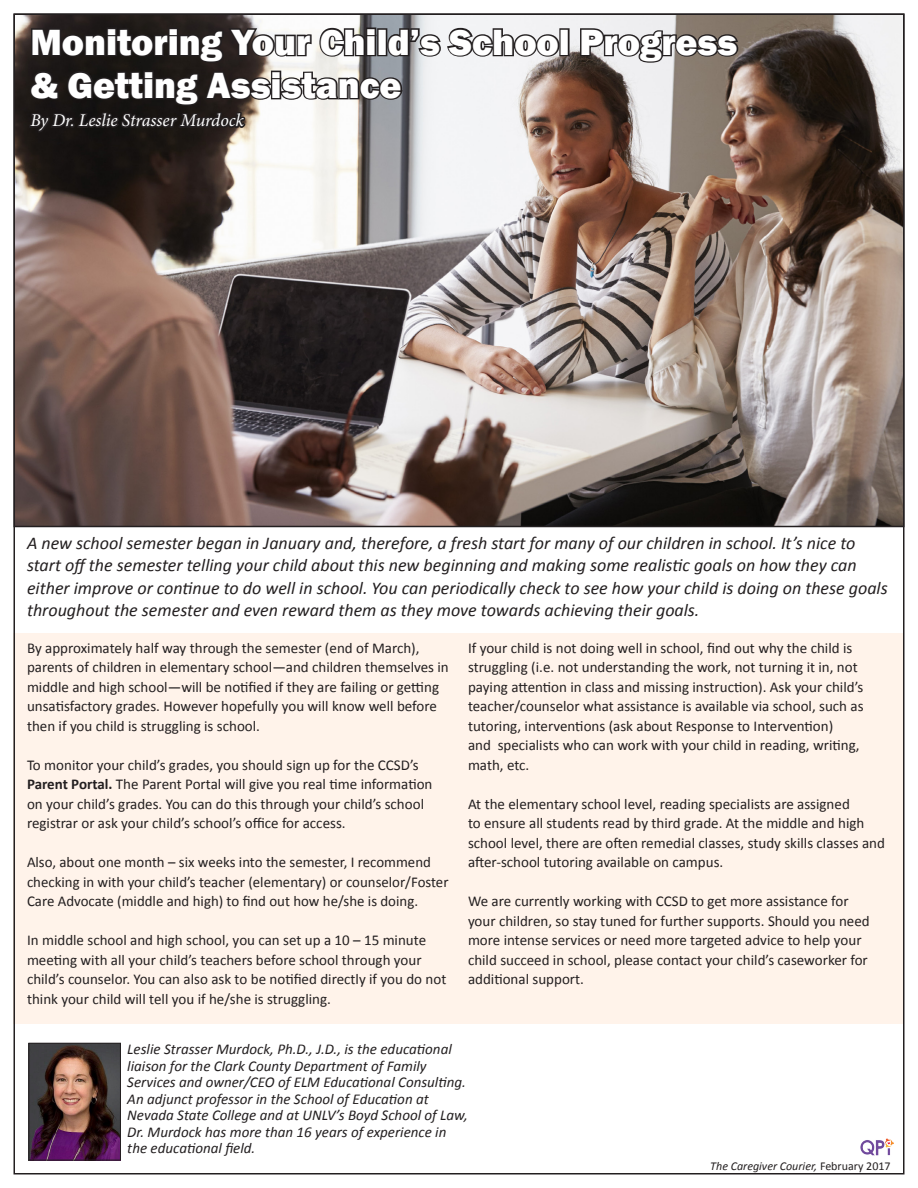
<style>
.page{position:relative;width:918px;height:1188px;background:#fff}
.page>*{position:absolute;margin:0;border:0;box-sizing:border-box;transform-origin:0 0}
.BIG_HEADER{font:800 37.5px/43.2px "Franklin Gothic";color:#fff}
.Title_Graph{font:italic 18px/22.5px "Calibri";color:#231f20}
.t1{font:italic 18px "Minion Pro";letter-spacing:-.01em;color:#fff}
.BT{font:15px/19.5px "Calibri";color:#231f20}
.BT-2{font:italic 15px/16.5px "Calibri";color:#231f20}
.t2{font:italic 12px "Calibri";color:#231f20}
.s1{font-weight:700}
.s2{font-style:normal}
</style>
<div class="page">
<div style="left:14px;top:633px;width:890px;height:391px;background:#fff3ea"></div>
<img style="left:17px;top:17px;width:884px;height:507px">
<div style="left:559px;top:28px;width:11px;height:28px;border:3px solid #231f20"></div>
<svg style="left:579px;top:26px;width:161px;height:38px;background:#817c7a"></svg>
<svg style="left:27px;top:13px;width:534px;height:122px"></svg>
<img style="left:30px;top:1045px;width:89px;height:113px">
<div style="left:28px;top:1043px;width:93px;height:117px;border:1px solid #231f20"></div>
<img style="left:861px;top:1139px;width:32px;height:17px">
<p class="BIG_HEADER" style="left:30px;top:20px;width:708px">Monitoring Your Child’s School Progress &amp; Getting Assistance</p>
<p class="t1" style="left:30px;top:108px;width:215px">By Dr. Leslie Strasser Murdock</p>
<p class="Title_Graph" style="left:27px;top:531px;width:862px">A new school semester began in January and, therefore, a fresh start for many of our children in school. It’s nice to start off the semester telling your child about this new beginning and making some realistic goals on how they can either improve or continue to do well in school. You can periodically check to see how your child is doing on these goals throughout the semester and even reward them as they move towards achieving their goals.</p>
<p class="BT" style="left:27px;top:638px;width:423px">By approximately half way through the semester (end of March), parents of children in elementary school—and children themselves in middle and high school—will be notified if they are failing or getting unsatisfactory grades. However hopefully you will know well before then if you child is struggling is school.</p>
<p class="BT" style="left:27px;top:755px;width:407px">To monitor your child’s grades, you should sign up for the CCSD’s <span class="s1">Parent Portal.</span> The Parent Portal will give you real time information on your child’s grades. You can do this through your child’s school registrar or ask your child’s school’s office for access.</p>
<p class="BT" style="left:27px;top:853px;width:423px">Also, about one month – six weeks into the semester, I recommend checking in with your child’s teacher (elementary) or counselor/Foster<br>Care Advocate (middle and high) to find out how he/she is doing.</p>
<p class="BT" style="left:27px;top:931px;width:421px">In middle school and high school, you can set up a 10 – 15 minute meeting with all your child’s teachers before school through your child’s counselor. You can also ask to be notified directly if you do not think your child will tell you if he/she is struggling.</p>
<p class="BT" style="left:468px;top:638px;width:397px">If your child is not doing well in school, find out why the child is struggling (i.e. not understanding the work, not turning it in, not paying attention in class and missing instruction). Ask your child’s teacher/counselor what assistance is available via school, such as tutoring, interventions (ask about Response to Intervention)<br>and specialists who can work with your child in reading, writing, math, etc.</p>
<p class="BT" style="left:468px;top:794px;width:419px">At the elementary school level, reading specialists are assigned<br>to ensure all students read by third grade. At the middle and high school level, there are often remedial classes, study skills classes and after-school tutoring available on campus.</p>
<p class="BT" style="left:468px;top:892px;width:403px">We are currently working with CCSD to get more assistance for your children, so stay tuned for further supports. Should you need more intense services or need more targeted advice to help your child succeed in school, please contact your child’s caseworker for additional support.</p>
<p class="BT-2" style="left:127px;top:1040px;width:342px">Leslie Strasser Murdock, Ph.D., J.D., is the educational liaison for the Clark County Department of Family Services and owner/CEO of ELM Educational Consulting.<br>An adjunct professor in the School of Education at Nevada State College and at UNLV’s Boyd School of Law, Dr. Murdock has more than 16 years of experience in the educational field.</p>
<p class="t2" style="left:710px;top:1158px;width:182px">The Caregiver Courier, <span class="s2">February 2017</span></p>
</div>
